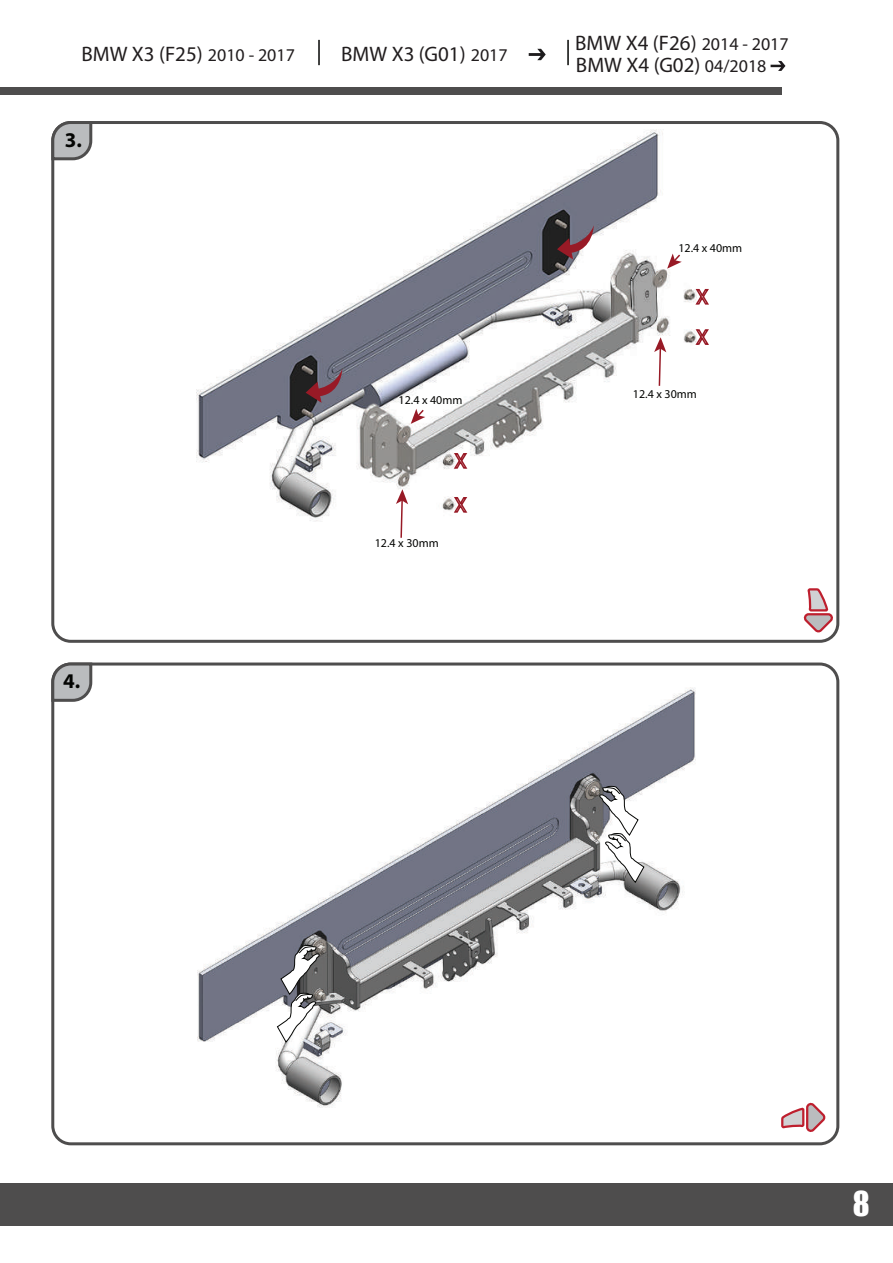
<style>
.page{position:relative;width:893px;height:1263px;background:#fff}
.page>*{position:absolute;margin:0;border:0;box-sizing:border-box;transform-origin:0 0}
.t1{font:31.5px "Impact";color:#fff}
.t2{font:21px/21.9px "Myriad Pro";color:#211d1e}
.t3{font:700 21px "Myriad Pro";color:#040503}
.t4{font:12px "Myriad Pro";color:#040503}
.s1{font-size:18px}
</style>
<div class="page">
<div style="left:0;top:1183px;width:893px;height:43px;background:#4e4d4d"></div>
<div style="left:0;top:87px;width:782px;height:7px;background:#4e4d4d"></div>
<div style="left:51px;top:121px;width:788px;height:522px;border:3px solid #4e4d4d;border-radius:18px"></div>
<svg style="left:51px;top:121px;width:43px;height:41px;background:#abacad"></svg>
<div style="left:51px;top:663px;width:788px;height:482px;border:3px solid #4e4d4d;border-radius:18px"></div>
<svg style="left:51px;top:662px;width:43px;height:41px;background:#abacad"></svg>
<img style="left:197px;top:130px;width:497px;height:392px">
<svg style="left:803px;top:587px;width:33px;height:48px"></svg>
<svg style="left:306px;top:369px;width:36px;height:34px"></svg>
<svg style="left:557px;top:225px;width:37px;height:34px"></svg>
<svg style="left:694px;top:289px;width:15px;height:16px"></svg>
<svg style="left:694px;top:329px;width:15px;height:16px"></svg>
<svg style="left:452px;top:452px;width:17px;height:18px"></svg>
<svg style="left:452px;top:496px;width:17px;height:18px"></svg>
<svg style="left:667px;top:253px;width:15px;height:16px"></svg>
<svg style="left:654px;top:337px;width:12px;height:50px"></svg>
<svg style="left:411px;top:408px;width:14px;height:16px"></svg>
<svg style="left:396px;top:489px;width:12px;height:49px"></svg>
<img style="left:198px;top:687px;width:497px;height:420px">
<svg style="left:781px;top:1102px;width:45px;height:30px"></svg>
<svg style="left:277px;top:945px;width:43px;height:98px"></svg>
<svg style="left:599px;top:786px;width:45px;height:97px"></svg>
<svg style="left:529px;top:49px;width:17px;height:11px"></svg>
<hr style="left:318px;top:40px;width:2px;height:25px;background:#040503">
<hr style="left:567px;top:40px;width:2px;height:25px;background:#040503">
<svg style="left:770px;top:61px;width:15px;height:10px"></svg>
<p class="t2" style="left:81px;top:42px;width:215px">BMW X3 (F25) <span class="s1">2010 - 2017</span></p>
<p class="t2" style="left:341px;top:42px;width:168px">BMW X3 (G01) <span class="s1">2017</span></p>
<p class="t2" style="left:575px;top:32px;width:215px">BMW X4 (F26) <span class="s1">2014 - 2017<br></span>BMW X4 (G02) <span class="s1">04/2018</span></p>
<p class="t3" style="left:65px;top:126px;width:19px">3.</p>
<p class="t3" style="left:63px;top:668px;width:19px">4.</p>
<p class="t4" style="left:398px;top:393px;width:65px">12.4 x 40mm</p>
<p class="t4" style="left:375px;top:535px;width:65px">12.4 x 30mm</p>
<p class="t4" style="left:678px;top:240px;width:65px">12.4 x 40mm</p>
<p class="t4" style="left:633px;top:387px;width:65px">12.4 x 30mm</p>
<h1 class="t1" style="left:853px;top:1179px;width:18px">8</h1>
</div>
